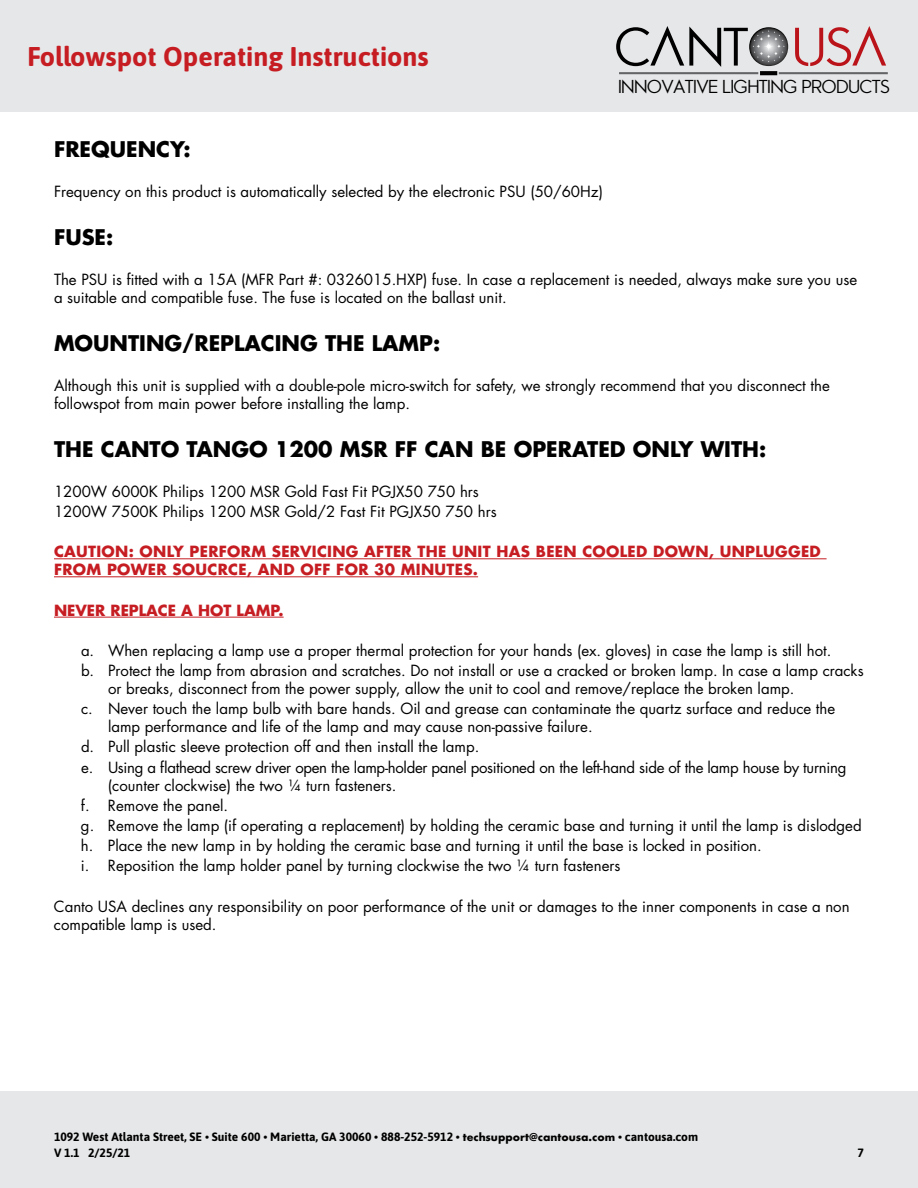
<style>
.page{position:relative;width:918px;height:1188px;background:#fff}
.page>*{position:absolute;margin:0;border:0;box-sizing:border-box;transform-origin:0 0}
.t1{font:700 27px "Asap";color:#c61d23}
.t2{font:700 21px "Futura";color:#000}
.t3{font:18px "Pasajero";color:#000}
.t4{font:15px/20.1px "Futura";color:#000}
.t5{font:700 15px/18px "Futura";letter-spacing:.02em;color:#c61d23}
.t6{font:700 15px "Futura";color:#c61d23}
.t7{font:700 12px "Asap";color:#000}
.s1{font-family:"Futura PT"}
</style>
<div class="page">
<div style="left:0;top:0;width:918px;height:112px;background:#e6e7e8"></div>
<div style="left:0;top:1091px;width:918px;height:97px;background:#e6e7e8"></div>
<svg style="left:795px;top:26px;width:91px;height:40px"></svg>
<svg style="left:616px;top:26px;width:172px;height:41px"></svg>
<hr style="left:619px;top:72px;width:139px;height:2px;background:#636466">
<hr style="left:779px;top:72px;width:109px;height:2px;background:#636466">
<svg style="left:760px;top:71px;width:17px;height:4px"></svg>
<hr style="left:54px;top:558px;width:773px;height:1px;background:#c61d23">
<hr style="left:54px;top:576px;width:424px;height:1px;background:#c61d23">
<hr style="left:54px;top:617px;width:230px;height:1px;background:#c61d23">
<h1 class="t1" style="left:27px;top:37px;width:403px">Followspot Operating Instructions</h1>
<p class="t3" style="left:618px;top:76px;width:273px">INNOVATIVE LIGHTING PRODUCTS</p>
<h2 class="t2" style="left:54px;top:135px;width:138px">FREQUENCY:</h2>
<p class="t4" style="left:54px;top:182px;width:551px">Frequency on this product is automatically selected by the electronic PSU (50/60Hz)</p>
<h2 class="t2" style="left:54px;top:223px;width:61px">FUSE:</h2>
<p class="t4" style="left:54px;top:271px;width:805px;line-height:18px">The PSU is fitted with a 15A (MFR Part #: 0326015.HXP) fuse. In case a replacement is needed, always make sure you use a suitable and compatible fuse. The fuse is located on the ballast unit.</p>
<h2 class="t2" style="left:54px;top:329px;width:388px">MOUNTING/REPLACING THE LAMP:</h2>
<p class="t4" style="left:54px;top:377px;width:777px;line-height:18px">Although this unit is supplied with a double-pole micro-switch for safety, we strongly recommend that you disconnect the followspot from main power before installing the lamp.</p>
<h2 class="t2" style="left:54px;top:435px;width:714px">THE CANTO TANGO 1200 MSR FF CAN BE OPERATED ONLY WITH:</h2>
<p class="t4" style="left:54px;top:481px;width:444px">1200W 6000K Philips 1200 MSR Gold Fast Fit PGJX50 750 hrs<br>1200W 7500K Philips 1200 MSR Gold/2 Fast Fit PGJX50 750 hrs</p>
<p class="t5" style="left:54px;top:542px;width:768px">CAUTION: ONLY PERFORM SERVICING AFTER THE UNIT HAS BEEN COOLED DOWN, UNPLUGGED<br>FROM POWER SOUCRCE, AND OFF FOR 30 MINUTES.</p>
<p class="t6" style="left:54px;top:600px;width:231px">NEVER REPLACE A HOT LAMP.</p>
<p class="t4" style="left:81px;top:641px;width:784px">a. When replacing a lamp use a proper thermal protection for your hands (ex. gloves) in case the lamp is still hot.<br>b. Protect the lamp from abrasion and scratches. Do not install or use a cracked or broken lamp. In case a lamp cracks</p>
<p class="t4" style="left:81px;top:679px;width:756px;text-indent:27px">or breaks, disconnect from the power supply, allow the unit to cool and remove/replace the broken lamp.<br>c. Never touch the lamp bulb with bare hands. Oil and grease can contaminate the quartz surface and reduce the</p>
<p class="t4" style="left:81px;top:717px;width:767px;text-indent:27px">lamp performance and life of the lamp and may cause non-passive failure.<br>d. Pull plastic sleeve protection off and then install the lamp.<br>e. Using a flathead screw driver open the lamp-holder panel positioned on the left-hand side of the lamp house by turning</p>
<p class="t4" style="left:81px;top:775px;width:782px;text-indent:27px">(counter clockwise) the two ¼ turn fasteners.<br>f. Remove the panel.<br>g. Remove the lamp (if operating a replacement) by holding the ceramic base and turning it until the lamp is dislodged h. Place the new lamp in by holding the ceramic base and turning it until the base is locked in position.<br>i. Reposition the lamp holder panel by turning clockwise the two ¼ turn fasteners</p>
<p class="t4" style="left:54px;top:897px;width:797px;line-height:18px">Canto USA declines any responsibility on poor performance of the unit or damages to the inner components in case a non compatible lamp is used.</p>
<p class="t7" style="left:54px;top:1129px;width:646px">1092 West Atlanta Street, SE • Suite 600 • Marietta, GA 30060 • 888-252-5912 • <span class="s1">techsupport@cantousa.com</span> • cantousa.com</p>
<p class="t7" style="left:54px;top:1145px;width:78px">V 1.1 2/25/21</p>
<p class="t7" style="left:858px;top:1145px;width:8px">7</p>
</div>
